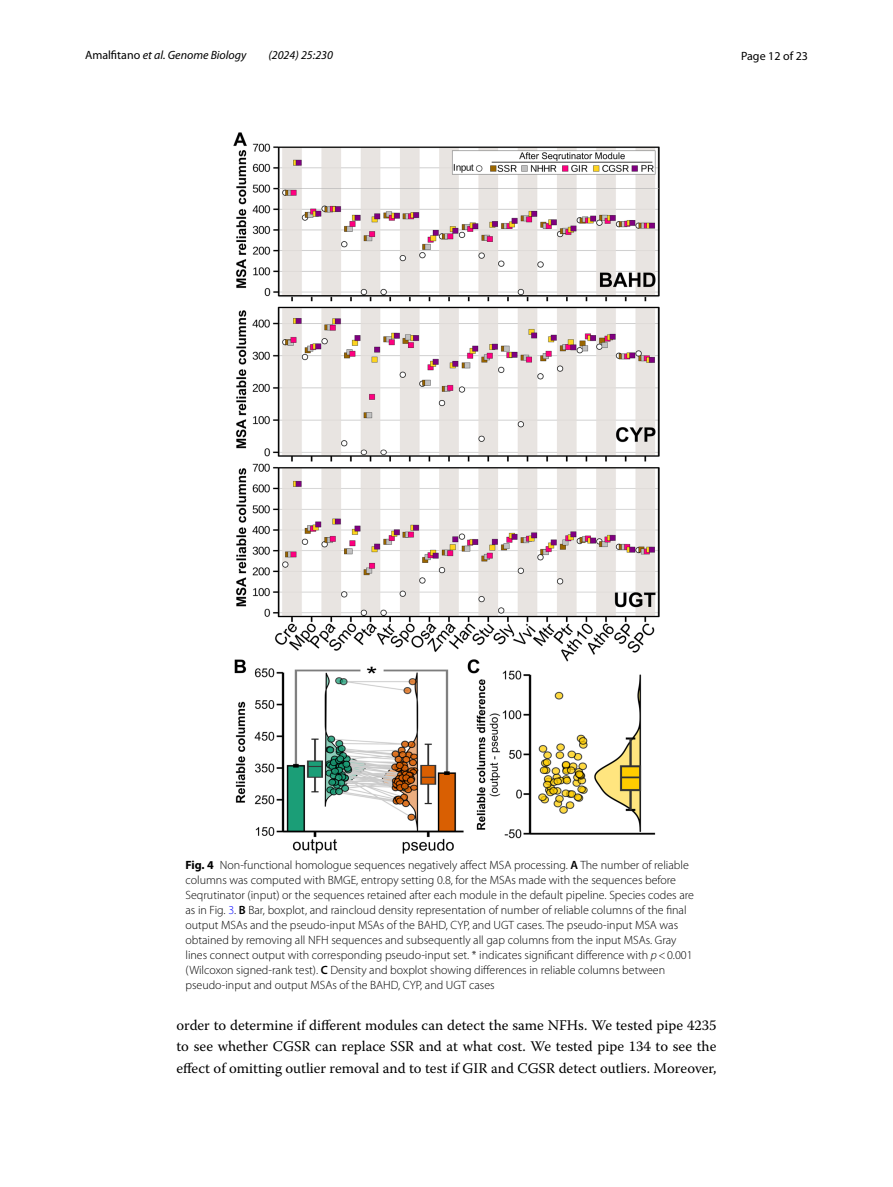
<style>
.page{position:relative;width:893px;height:1187px;background:#fff}
.page>*{position:absolute;margin:0;border:0;box-sizing:border-box;transform-origin:0 0}
.t1{font:14.7px/21.3px "Warnock Pro";color:#000;text-align:justify}
.t2{font:300 12px/15px "Myriad Pro";color:#000}
.t3{font:italic 12px "Myriad Pro";color:#000}
.t4{font:12px "Myriad Pro";color:#000}
.s1{font-style:normal}
.s2{font-weight:700}
.s3{font-weight:600}
.s4{color:#00f}
.s5{font-style:italic}
</style>
<div class="page">
<img style="left:234px;top:133px;width:425px;height:720px">
<p class="t3" style="left:85px;top:48px;width:163px"><span class="s1">Amalfitano</span> et al. Genome Biology</p>
<p class="t3" style="left:268px;top:48px;width:66px">(2024) 25:230</p>
<p class="t4" style="left:741px;top:48px;width:68px">Page 12 of 23</p>
<p class="t2" style="left:185px;top:857px;width:510px"><span class="s2">Fig. 4</span> Non-functional homologue sequences negatively affect MSA processing. <span class="s3">A</span> The number of reliable columns was computed with BMGE, entropy setting 0.8, for the MSAs made with the sequences before Seqrutinator (input) or the sequences retained after each module in the default pipeline. Species codes are as in Fig. <span class="s4">3</span>. <span class="s3">B</span> Bar, boxplot, and raincloud density representation of number of reliable columns of the final output MSAs and the pseudo-input MSAs of the BAHD, CYP, and UGT cases. The pseudo-input MSA was obtained by removing all NFH sequences and subsequently all gap columns from the input MSAs. Gray lines connect output with corresponding pseudo-input set. * indicates significant difference with <span class="s5">p</span>&lt;0.001 (Wilcoxon signed-rank test). <span class="s3">C</span> Density and boxplot showing differences in reliable columns between pseudo-input and output MSAs of the BAHD, CYP, and UGT cases</p>
<p class="t1" style="left:176px;top:1014px;width:542px">order to determine if different modules can detect the same NFHs. We tested pipe 4235 to see whether CGSR can replace SSR and at what cost. We tested pipe 134 to see the effect of omitting outlier removal and to test if GIR and CGSR detect outliers. Moreover,</p>
</div>
